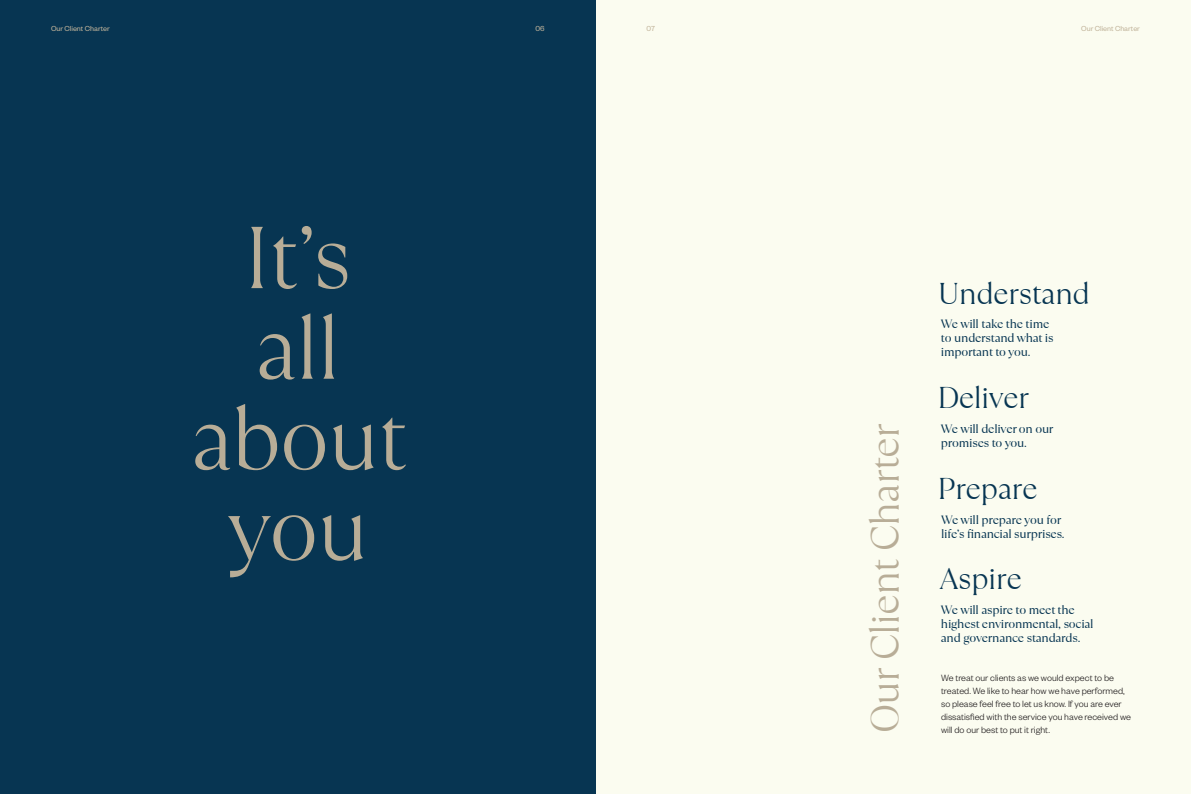
<style>
.page{position:relative;width:1191px;height:794px;background:#fbfcf0}
.page>*{position:absolute;margin:0;border:0;box-sizing:border-box;transform-origin:0 0}
.t1{font:300 87.5px "TT Ramillas Trl";letter-spacing:-.02em;color:#b8ad97}
.t2{font:300 40px "TT Ramillas Trl";letter-spacing:-.02em;color:#b8ad97}
.t3{font:300 30px "TT Ramillas Trl";letter-spacing:-.02em;color:#073552}
.t4{font:12px/14px "TT Ramillas Trl";letter-spacing:-.02em;color:#073552}
.t5{font:300 10px/13px "Founders Grotesk";color:#231f20}
.t6{font:8px "Founders Grotesk";color:#c2b59c}
</style>
<div class="page">
<div style="left:0;top:0;width:595px;height:794px;background:#073552"></div>
<p class="t6" style="left:51px;top:23px;width:60px">Our Client Charter</p>
<p class="t6" style="left:1081px;top:23px;width:60px">Our Client Charter</p>
<p class="t6" style="left:535px;top:23px;width:11px">06</p>
<p class="t6" style="left:646px;top:23px;width:10px">07</p>
<p class="t1" style="left:243px;top:208px;width:110px">It’s</p>
<p class="t1" style="left:255px;top:298px;width:86px">all</p>
<p class="t1" style="left:191px;top:389px;width:218px">about</p>
<p class="t1" style="left:226px;top:479px;width:144px">you</p>
<p class="t2" style="left:862px;top:733px;width:312px;rotate:-90deg">Our Client Charter</p>
<p class="t3" style="left:938px;top:276px;width:153px">Understand</p>
<p class="t4" style="left:941px;top:316px;width:114px">We will take the time to understand what is important to you.</p>
<p class="t3" style="left:937px;top:380px;width:93px">Deliver</p>
<p class="t4" style="left:941px;top:421px;width:114px">We will deliver on our promises to you.</p>
<p class="t3" style="left:937px;top:471px;width:102px">Prepare</p>
<p class="t4" style="left:941px;top:512px;width:125px">We will prepare you for life’s financial surprises.</p>
<p class="t3" style="left:939px;top:561px;width:84px">Aspire</p>
<p class="t4" style="left:941px;top:602px;width:154px">We will aspire to meet the highest environmental, social and governance standards.</p>
<p class="t5" style="left:941px;top:671px;width:191px">We treat our clients as we would expect to be treated. We like to hear how we have performed, so please feel free to let us know. If you are ever dissatisfied with the service you have received we will do our best to put it right.</p>
</div>
